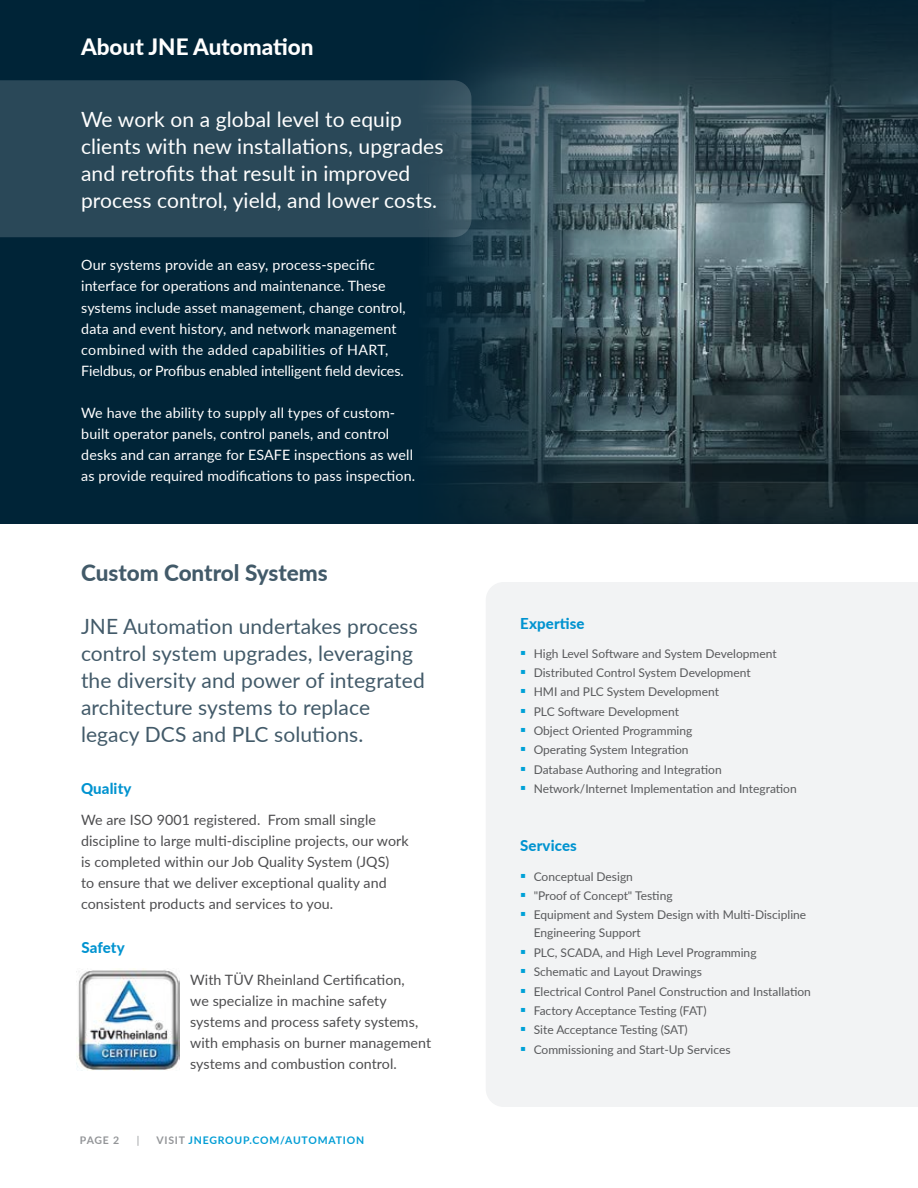
<style>
.page{position:relative;width:918px;height:1188px;background:#fff}
.page>*{position:absolute;margin:0;border:0;box-sizing:border-box;transform-origin:0 0}
.t1{font:800 22.5px "Lato";color:#425a69}
.t2{font:800 22.5px "Lato";color:#fff}
.t3{font:21px/27px "Lato";letter-spacing:.005em;color:#425a69}
.t4{font:21px/27px "Lato";letter-spacing:.005em;color:#fff}
.t5{font:800 15px "Lato";letter-spacing:.01em;color:#0093d0}
.t6{font:14.25px/21px "Lato";letter-spacing:.01em;color:#fff}
.t7{font:14.25px/21px "Lato";letter-spacing:.005em;color:#4d4d4f}
.t8{font:12px/18px "Lato";color:#58595b}
.t9{font:700 10.5px "Lato";letter-spacing:.075em;color:#009dd5}
.t10{font:700 10.5px "Lato";color:#939598}
.t11{font:10.5px "Lato";color:#939598}
.s1{color:#939598}
.s2{font-size:15px;color:#00a1d7}
</style>
<div class="page">
<div style="left:0;top:0;width:918px;height:524px;background:#002437"></div>
<img style="left:419px;top:0;width:499px;height:524px">
<div style="left:0;top:80px;width:471px;height:157px;background:#2a4858"></div>
<div style="left:486px;top:582px;width:432px;height:525px;background:#f2f3f4"></div>
<img style="left:77px;top:968px;width:102px;height:103px">
<h1 class="t2" style="left:81px;top:30px;width:234px">About JNE Automation</h1>
<h2 class="t4" style="left:81px;top:105px;width:364px">We work on a global level to equip clients with new installations, upgrades and retrofits that result in improved process control, yield, and lower costs.</h2>
<p class="t6" style="left:81px;top:254px;width:326px">Our systems provide an easy, process-specific interface for operations and maintenance. These systems include asset management, change control, data and event history, and network management combined with the added capabilities of HART, Fieldbus, or Profibus enabled intelligent field devices.</p>
<p class="t6" style="left:81px;top:401px;width:335px">We have the ability to supply all types of custom&shy;built operator panels, control panels, and control desks and can arrange for ESAFE inspections as well as provide required modifications to pass inspection.</p>
<h1 class="t1" style="left:81px;top:556px;width:248px">Custom Control Systems</h1>
<h2 class="t3" style="left:81px;top:612px;width:345px">JNE Automation undertakes process control system upgrades, leveraging the diversity and power of integrated architecture systems to replace legacy DCS and PLC solutions.</h2>
<p class="t5" style="left:81px;top:777px;width:52px">Quality</p>
<p class="t7" style="left:81px;top:809px;width:329px">We are ISO 9001 registered. From small single discipline to large multi-discipline projects, our work is completed within our Job Quality System (JQS)<br>to ensure that we deliver exceptional quality and consistent products and services to you.</p>
<p class="t5" style="left:81px;top:936px;width:45px">Safety</p>
<p class="t7" style="left:190px;top:968px;width:242px">With TÜV Rheinland Certification,<br>we specialize in machine safety systems and process safety systems, with emphasis on burner management systems and combustion control.</p>
<p class="t10" style="left:80px;top:1132px;width:41px">PAGE 2</p>
<p class="t11" style="left:137px;top:1132px;width:4px">|</p>
<p class="t9" style="left:156px;top:1132px;width:209px"><span class="s1">VISIT</span> JNEGROUP.COM/AUTOMATION</p>
<p class="t5" style="left:520px;top:612px;width:66px">Expertise</p>
<p class="t8" style="left:520px;top:644px;width:258px"><span class="s2">▪</span> High Level Software and System Development</p>
<p class="t8" style="left:520px;top:663px;width:232px"><span class="s2">▪</span> Distributed Control System Development</p>
<p class="t8" style="left:520px;top:682px;width:200px"><span class="s2">▪</span> HMI and PLC System Development</p>
<p class="t8" style="left:520px;top:702px;width:160px"><span class="s2">▪</span> PLC Software Development</p>
<p class="t8" style="left:520px;top:721px;width:174px"><span class="s2">▪</span> Object Oriented Programming</p>
<p class="t8" style="left:520px;top:741px;width:170px"><span class="s2">▪</span> Operating System Integration</p>
<p class="t8" style="left:520px;top:760px;width:203px"><span class="s2">▪</span> Database Authoring and Integration</p>
<p class="t8" style="left:520px;top:779px;width:278px"><span class="s2">▪</span> Network/Internet Implementation and Integration</p>
<p class="t5" style="left:520px;top:835px;width:58px">Services</p>
<p class="t8" style="left:520px;top:867px;width:114px"><span class="s2">▪</span> Conceptual Design</p>
<p class="t8" style="left:520px;top:886px;width:154px"><span class="s2">▪</span> "Proof of Concept" Testing</p>
<p class="t8" style="left:534px;top:906px;width:274px;text-indent:-14px"><span class="s2">▪</span> Equipment and System Design with Multi-Discipline<br>Engineering Support</p>
<p class="t8" style="left:520px;top:943px;width:238px"><span class="s2">▪</span> PLC, SCADA, and High Level Programming</p>
<p class="t8" style="left:520px;top:962px;width:183px"><span class="s2">▪</span> Schematic and Layout Drawings</p>
<p class="t8" style="left:520px;top:982px;width:292px"><span class="s2">▪</span> Electrical Control Panel Construction and Installation</p>
<p class="t8" style="left:520px;top:1001px;width:188px"><span class="s2">▪</span> Factory Acceptance Testing (FAT)</p>
<p class="t8" style="left:520px;top:1020px;width:169px"><span class="s2">▪</span> Site Acceptance Testing (SAT)</p>
<p class="t8" style="left:520px;top:1040px;width:212px"><span class="s2">▪</span> Commissioning and Start-Up Services</p>
</div>
